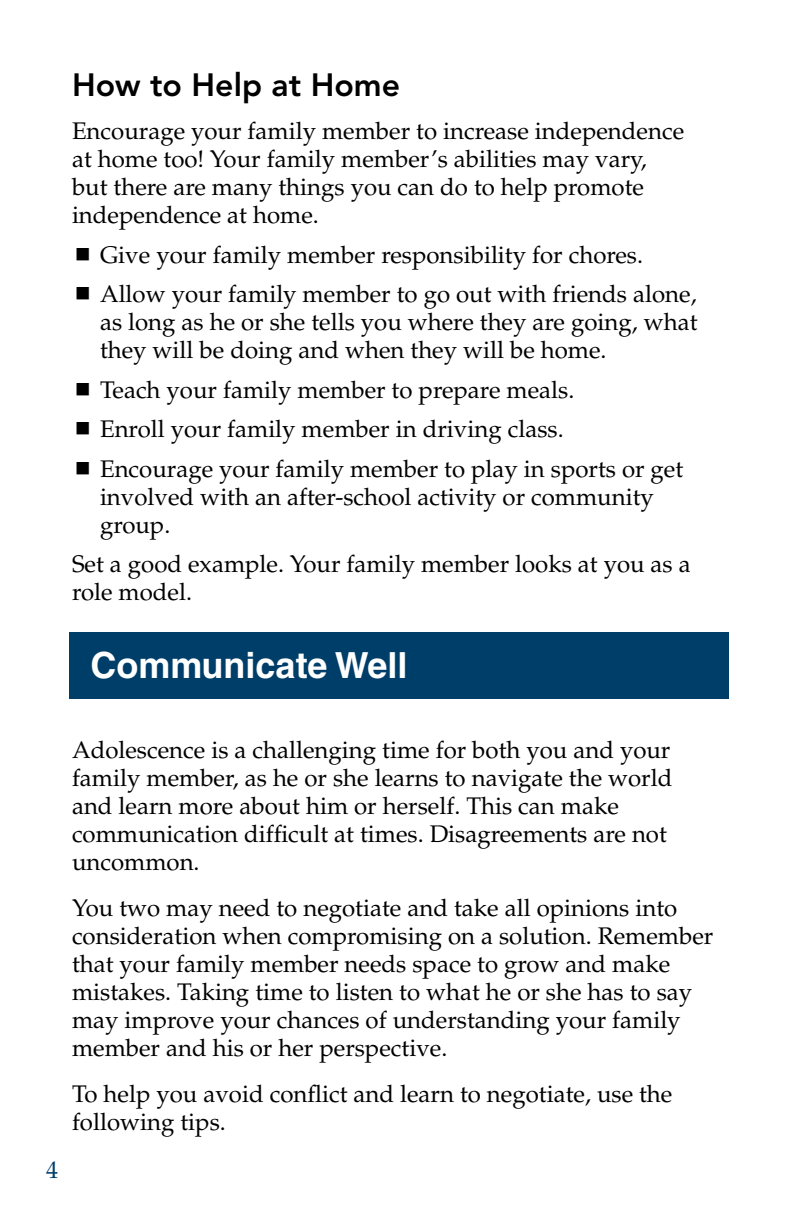
<style>
.page{position:relative;width:792px;height:1224px;background:#fff}
.page>*{position:absolute;margin:0;border:0;box-sizing:border-box;transform-origin:0 0}
.t1{font:700 36px "Helvetica";color:#fff}
.t2{font:800 32px "Avenir LT Std";color:#000}
.t3{font:24px/28px "Palatino";color:#000}
.t4{font:24px "Palatino";color:#003e6a}
</style>
<div class="page">
<div style="left:69px;top:632px;width:660px;height:66px;background:#003e6a"></div>
<h2 class="t2" style="left:72px;top:66px;width:330px">How to Help at Home</h2>
<p class="t3" style="left:72px;top:117px;width:614px">Encourage your family member to increase independence at home too! Your family member’s abilities may vary, but there are many things you can do to help promote independence at home.</p>
<p class="t3" style="left:100px;top:235px;width:598px;line-height:39.6px">Give your family member responsibility for chores.<br>Allow your family member to go out with friends alone,</p>
<p class="t3" style="left:100px;top:308px;width:599px">as long as he or she tells you where they are going, what they will be doing and when they will be home.</p>
<p class="t3" style="left:100px;top:370px;width:585px;line-height:39.6px">Teach your family member to prepare meals.<br>Enroll your family member in driving class.<br>Encourage your family member to play in sports or get</p>
<p class="t3" style="left:100px;top:483px;width:555px">involved with an after-school activity or community group.</p>
<p class="t3" style="left:72px;top:551px;width:620px">Set a good example. Your family member looks at you as a role model.</p>
<h1 class="t1" style="left:90px;top:643px;width:319px">Communicate Well</h1>
<p class="t4" style="left:46px;top:1156px;width:13px">4</p>
<p class="t3" style="left:72px;top:737px;width:602px">Adolescence is a challenging time for both you and your family member, as he or she learns to navigate the world and learn more about him or herself. This can make communication difficult at times. Disagreements are not uncommon.</p>
<p class="t3" style="left:72px;top:895px;width:643px">You two may need to negotiate and take all opinions into consideration when compromising on a solution. Remember that your family member needs space to grow and make mistakes. Taking time to listen to what he or she has to say may improve your chances of understanding your family member and his or her perspective.</p>
<p class="t3" style="left:72px;top:1081px;width:602px">To help you avoid conflict and learn to negotiate, use the following tips.</p>
</div>
